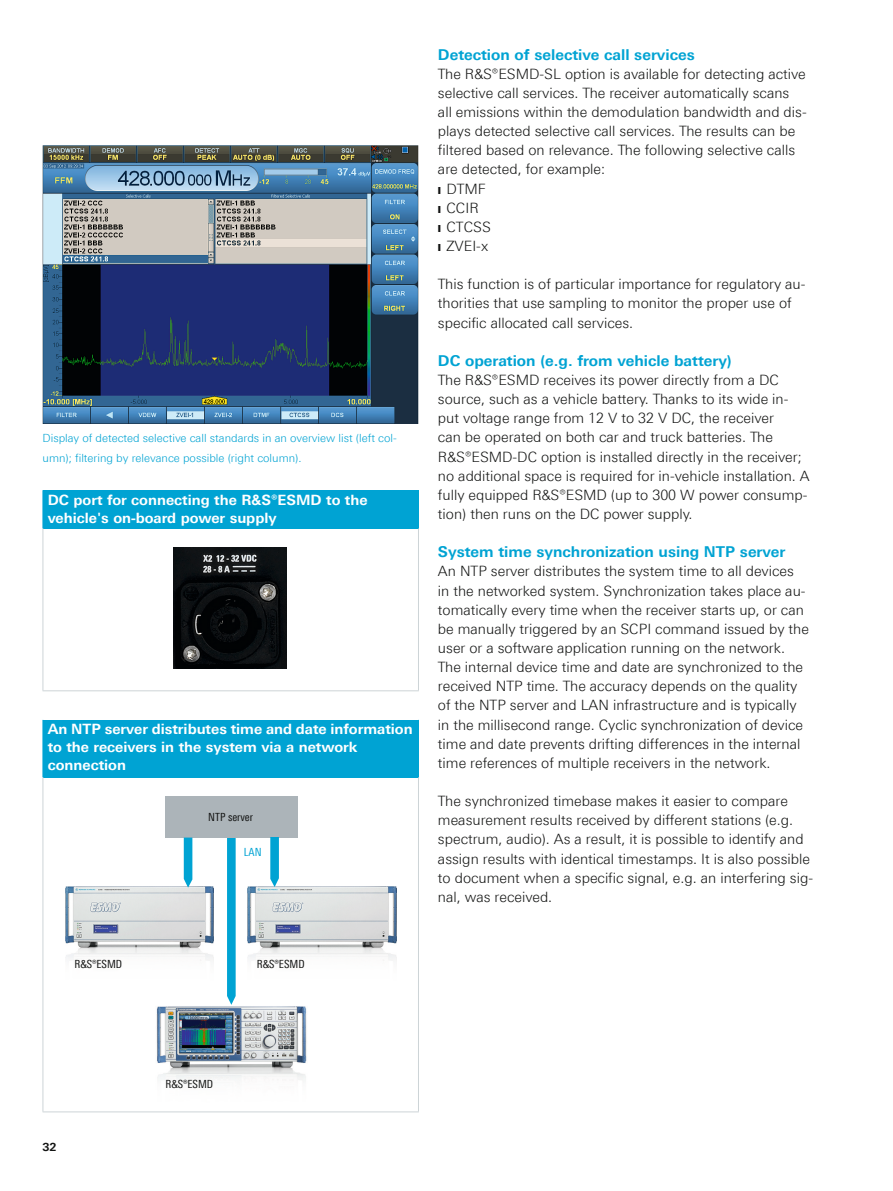
<style>
.page{position:relative;width:893px;height:1191px;background:#fff}
.page>*{position:absolute;margin:0;border:0;box-sizing:border-box;transform-origin:0 0}
.t1{font:700 15px "Linotype Univers 630";color:#00a3d3}
.t2{font:300 14.25px/19.2px "Linotype Univers 330";color:#131413}
.t3{font:700 14.25px/18px "Linotype Univers 630";color:#fff}
.t4{font:300 11.25px/19.2px "Linotype Univers 330";color:#00a3d3}
.t5{font:11.25px "Linotype Univers 420 Cn";color:#131413}
.t6{font:11.25px "Linotype Univers 420 Cn";color:#00a3d3}
.t7{font:700 11.25px "Linotype Univers 630";color:#131413}
</style>
<div class="page">
<img style="left:43px;top:146px;width:376px;height:277px">
<img style="left:174px;top:547px;width:112px;height:122px">
<img style="left:156px;top:1006px;width:151px;height:74px">
<svg style="left:227px;top:837px;width:9px;height:168px;background:#12a9d5"></svg>
<img style="left:65px;top:887px;width:148px;height:74px">
<img style="left:248px;top:887px;width:148px;height:74px">
<div style="left:165px;top:796px;width:132px;height:41px;background:#acb4b9"></div>
<svg style="left:184px;top:837px;width:8px;height:50px"></svg>
<svg style="left:270px;top:837px;width:9px;height:50px"></svg>
<div style="left:43px;top:720px;width:375px;height:57px;background:#00a3d3"></div>
<hr style="left:418px;top:720px;width:1px;height:57px;background:#00a3d3">
<hr style="left:43px;top:777px;width:1px;height:334px;background:#cdd4d7">
<hr style="left:418px;top:777px;width:1px;height:334px;background:#cdd4d7">
<hr style="left:43px;top:1111px;width:376px;height:1px;background:#cdd4d7">
<div style="left:43px;top:490px;width:375px;height:38px;background:#00a3d3"></div>
<hr style="left:418px;top:490px;width:1px;height:38px;background:#00a3d3">
<hr style="left:43px;top:528px;width:1px;height:162px;background:#cdd4d7">
<hr style="left:418px;top:528px;width:1px;height:162px;background:#cdd4d7">
<hr style="left:43px;top:690px;width:376px;height:1px;background:#cdd4d7">
<p class="t4" style="left:43px;top:429px;width:356px">Display of detected selective call standards in an overview list (left col&shy;umn); filtering by relevance possible (right column).</p>
<p class="t3" style="left:48px;top:490px;width:321px">DC port for connecting the R&amp;S®ESMD to the vehicle's on-board power supply</p>
<p class="t3" style="left:48px;top:720px;width:366px">An NTP server distributes time and date information to the receivers in the system via a network connection</p>
<p class="t5" style="left:208px;top:810px;width:46px">NTP server</p>
<p class="t6" style="left:244px;top:845px;width:19px">LAN</p>
<p class="t5" style="left:74px;top:957px;width:49px">¸ESMD</p>
<p class="t5" style="left:257px;top:957px;width:49px">¸ESMD</p>
<p class="t1" style="left:438px;top:45px;width:258px">Detection of selective call services</p>
<p class="t2" style="left:438px;top:64px;width:370px">The R&amp;S®ESMD-SL option is available for detecting active selective call services. The receiver automatically scans all emissions within the demodulation bandwidth and dis&shy;plays detected selective call services. The results can be filtered based on relevance. The following selective calls are detected, for example:<br>❙ DTMF<br>❙ CCIR<br>❙ CTCSS<br>❙ ZVEI-x</p>
<p class="t2" style="left:438px;top:274px;width:369px">This function is of particular importance for regulatory au&shy;thorities that use sampling to monitor the proper use of specific allocated call services.</p>
<p class="t1" style="left:438px;top:351px;width:295px">DC operation (e.g. from vehicle battery)</p>
<p class="t2" style="left:438px;top:370px;width:373px">The R&amp;S®ESMD receives its power directly from a DC source, such as a vehicle battery. Thanks to its wide in&shy;put voltage range from 12 V to 32 V DC, the receiver<br>can be operated on both car and truck batteries. The R&amp;S®ESMD‑DC option is installed directly in the receiver; no additional space is required for in-vehicle installation. A fully equipped R&amp;S®ESMD (up to 300 W power consump&shy;tion) then runs on the DC power supply.</p>
<p class="t1" style="left:438px;top:543px;width:349px">System time synchronization using NTP server</p>
<p class="t2" style="left:438px;top:561px;width:373px">An NTP server distributes the system time to all devices<br>in the networked system. Synchronization takes place au&shy;tomatically every time when the receiver starts up, or can be manually triggered by an SCPI command issued by the user or a software application running on the network.<br>The internal device time and date are synchronized to the received NTP time. The accuracy depends on the quality of the NTP server and LAN infrastructure and is typically in the millisecond range. Cyclic synchronization of device time and date prevents drifting differences in the internal time references of multiple receivers in the network.</p>
<p class="t2" style="left:438px;top:791px;width:377px">The synchronized timebase makes it easier to compare measurement results received by different stations (e.g. spectrum, audio). As a result, it is possible to identify and assign results with identical timestamps. It is also possible to document when a specific signal, e.g. an interfering sig&shy;nal, was received.</p>
<p class="t7" style="left:43px;top:1139px;width:16px">32</p>
<p class="t5" style="left:165px;top:1077px;width:49px">¸ESMD</p>
</div>
